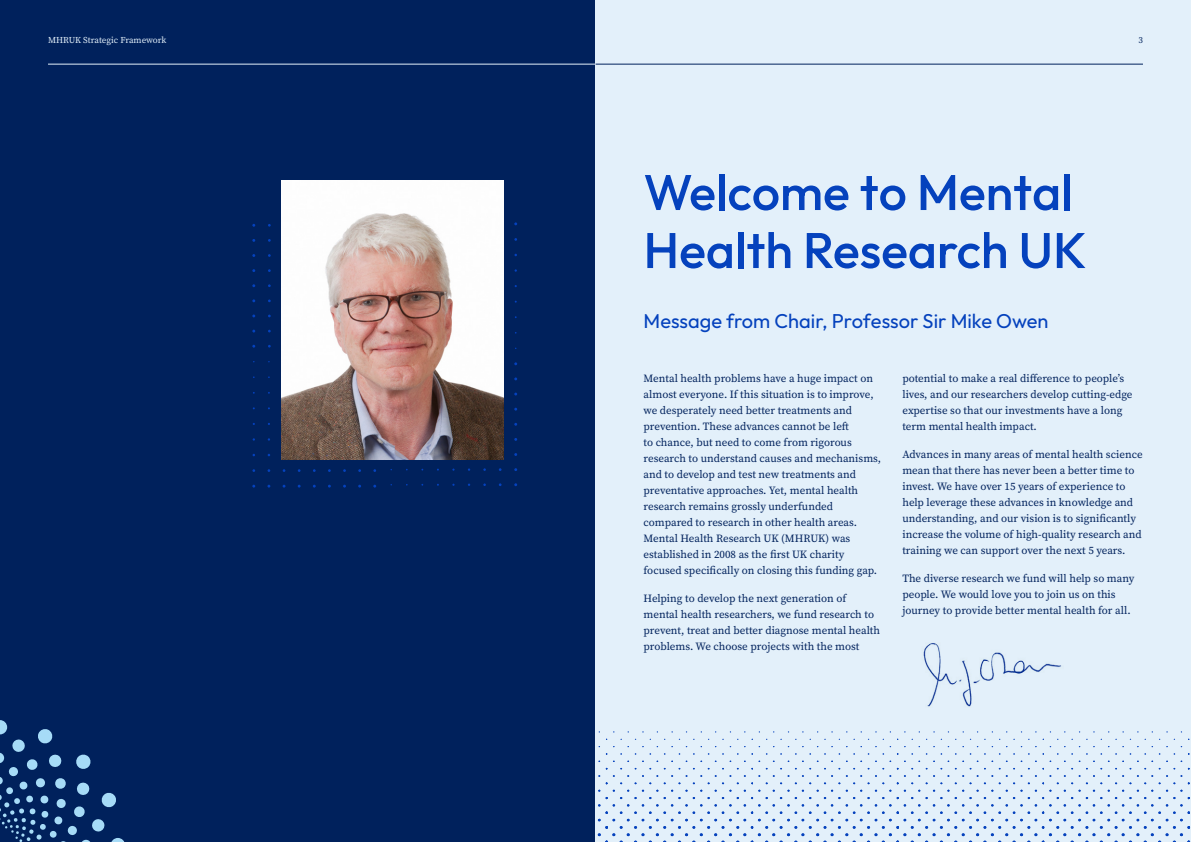
<style>
.page{position:relative;width:1191px;height:842px;background:#fff}
.page>*{position:absolute;margin:0;border:0;box-sizing:border-box;transform-origin:0 0}
.Heading___Page_Heading_Light{font:100 50px/58px "Outfit";color:#0542bd}
.Subheading___Dark{font:100 20px "Outfit";color:#0542bd}
.t1{font:11px/16px "Source Serif 4";color:#00215c}
.t2{font:9px "Source Serif 4";letter-spacing:-.005em;color:#e3f0fa}
.t3{font:9px "Source Serif 4";color:#00215c}
</style>
<div class="page">
<div style="left:0;top:0;width:595px;height:842px;background:#00215c"></div>
<div style="left:595px;top:0;width:596px;height:842px;background:#e3f0fa"></div>
<svg style="left:598px;top:731px;width:584px;height:1px"></svg>
<svg style="left:598px;top:746px;width:585px;height:1px"></svg>
<svg style="left:598px;top:761px;width:585px;height:1px"></svg>
<svg style="left:606px;top:739px;width:584px;height:1px"></svg>
<svg style="left:605px;top:753px;width:585px;height:2px"></svg>
<svg style="left:605px;top:768px;width:585px;height:1px"></svg>
<svg style="left:598px;top:775px;width:592px;height:9px"></svg>
<svg style="left:597px;top:790px;width:593px;height:52px"></svg>
<img style="left:282px;top:180px;width:221px;height:280px">
<svg style="left:0;top:720px;width:125px;height:122px"></svg>
<img style="left:923px;top:643px;width:138px;height:64px">
<hr style="left:595px;top:64px;width:548px;height:1px;background:#00215c">
<hr style="left:48px;top:64px;width:547px;height:1px;background:#e3f0fa">
<p class="t2" style="left:48px;top:34px;width:120px">MHRUK Strategic Framework</p>
<p class="t3" style="left:1138px;top:34px;width:6px">3</p>
<p class="Heading___Page_Heading_Light" style="left:643px;top:164px;width:444px">Welcome to Mental<br>Health Research UK</p>
<p class="Subheading___Dark" style="left:643px;top:309px;width:406px">Message from Chair, Professor Sir Mike Owen</p>
<p class="t1" style="left:643px;top:370px;width:239px">Mental health problems have a huge impact on almost everyone. If this situation is to improve, we desperately need better treatments and prevention. These advances cannot be left<br>to chance, but need to come from rigorous research to understand causes and mechanisms, and to develop and test new treatments and preventative approaches. Yet, mental health research remains grossly underfunded compared to research in other health areas.<br>Mental Health Research UK (MHRUK) was established in 2008 as the first UK charity focused specifically on closing this funding gap.</p>
<p class="t1" style="left:643px;top:590px;width:238px">Helping to develop the next generation of mental health researchers, we fund research to prevent, treat and better diagnose mental health problems. We choose projects with the most</p>
<p class="t1" style="left:902px;top:370px;width:232px">potential to make a real difference to people’s lives, and our researchers develop cutting-edge expertise so that our investments have a long term mental health impact.</p>
<p class="t1" style="left:902px;top:446px;width:242px">Advances in many areas of mental health science mean that there has never been a better time to invest. We have over 15 years of experience to help leverage these advances in knowledge and understanding, and our vision is to significantly increase the volume of high-quality research and training we can support over the next 5 years.</p>
<p class="t1" style="left:902px;top:570px;width:233px">The diverse research we fund will help so many people. We would love you to join us on this journey to provide better mental health for all.</p>
</div>
